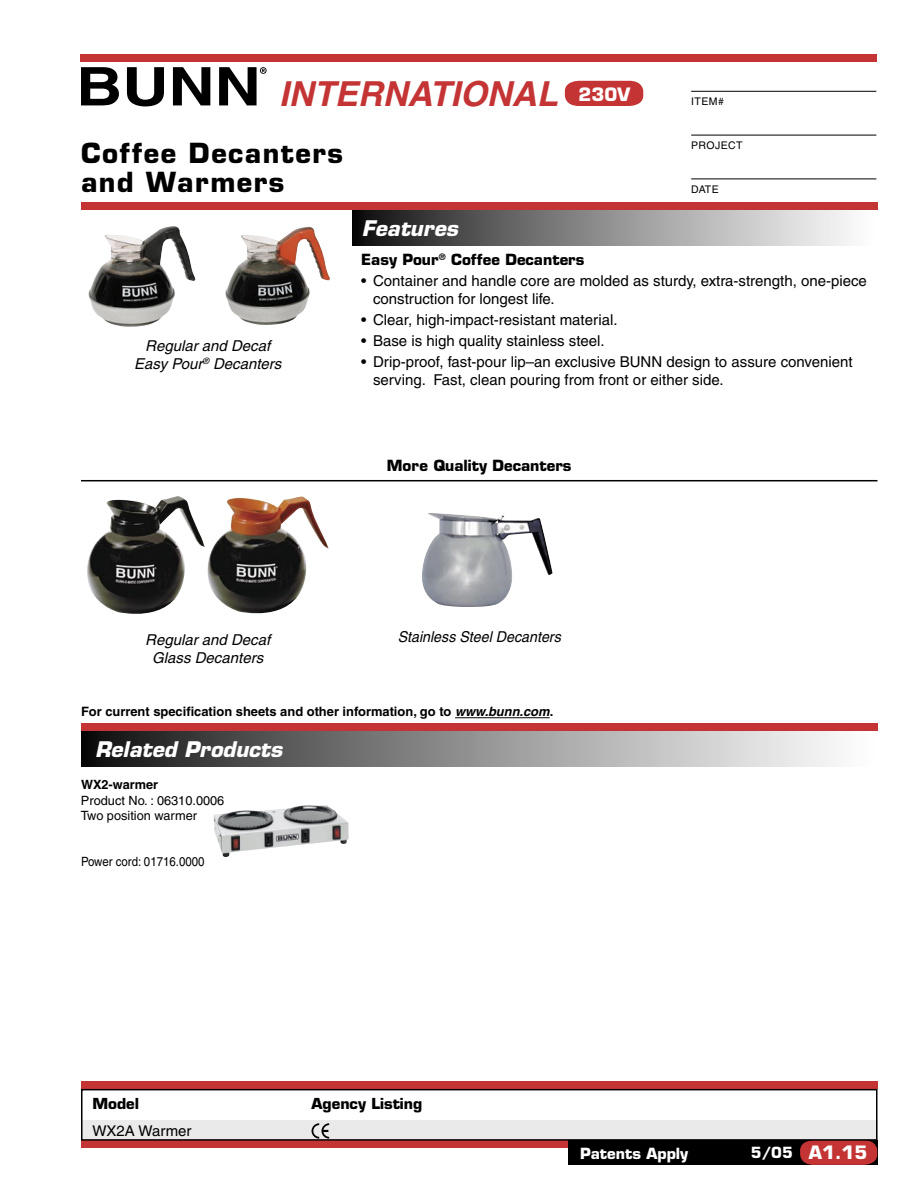
<style>
.page{position:relative;width:918px;height:1188px;background:#fff}
.page>*{position:absolute;margin:0;border:0;box-sizing:border-box;transform-origin:0 0}
.t1{font:italic 700 34.5px "Helvetica";color:#c43434}
.t2{font:700 27px/28.5px "Eurostile";letter-spacing:.055em;color:#000}
.t3{font:italic 700 21px "Eurostile";color:#fff}
.t4{font:700 18px "Eurostile";color:#fff}
.t5{font:15px/18px "Helvetica";color:#000}
.t6{font:italic 15px/18px "Helvetica";color:#000;text-align:center}
.t7{font:700 15px "Eurostile";color:#000}
.t8{font:italic 15px "Helvetica";color:#000;scale:.95 1}
.t9{font:700 15px "Eurostile";color:#fff}
.t10{font:700 14.85px "Eurostile";color:#000}
.t11{font:14.85px "Helvetica";color:#000}
.t12{font:700 12.9px "Helvetica";color:#000}
.t13{font:12.75px/15.3px "Helvetica";color:#000}
.t14{font:12.75px "Helvetica";color:#000;scale:.9 1}
.t15{font:700 12.75px "Helvetica";color:#000}
.t16{font:10.5px "Helvetica";letter-spacing:.04em;color:#000}
.s1{font-style:italic}
.s2{font-size:15px}
</style>
<div class="page">
<div style="left:81px;top:1140px;width:487px;height:8px;background:#c43434"></div>
<div style="left:568px;top:1140px;width:310px;height:25px;background:#000"></div>
<div style="left:353px;top:210px;width:525px;height:35px;background:linear-gradient(to right,#181818,#fff)"></div>
<div style="left:81px;top:731px;width:797px;height:36px;background:linear-gradient(to right,#171717,#fff)"></div>
<div style="left:81px;top:203px;width:797px;height:7px;background:#c43434"></div>
<svg style="left:81px;top:67px;width:38px;height:38px"></svg>
<svg style="left:127px;top:67px;width:37px;height:39px"></svg>
<svg style="left:173px;top:67px;width:37px;height:38px"></svg>
<svg style="left:219px;top:67px;width:48px;height:38px"></svg>
<div style="left:80px;top:54px;width:796px;height:8px;background:#c43434"></div>
<hr style="left:691px;top:91px;width:185px;height:1px;background:#000">
<hr style="left:691px;top:135px;width:185px;height:1px;background:#000">
<hr style="left:691px;top:179px;width:185px;height:1px;background:#000">
<div style="left:81px;top:724px;width:797px;height:7px;background:#c43434"></div>
<hr style="left:455px;top:717px;width:95px;height:1px;background:#000">
<svg style="left:800px;top:1141px;width:77px;height:24px;background:#b83030"></svg>
<svg style="left:565px;top:81px;width:78px;height:25px;background:#c73e3e"></svg>
<div style="left:81px;top:1081px;width:797px;height:8px;background:#c43434"></div>
<div style="left:81px;top:1121px;width:796px;height:19px;background:#eaeaea"></div>
<div style="left:81px;top:1089px;width:796px;height:52px;border:1px solid #000"></div>
<img style="left:214px;top:805px;width:135px;height:52px">
<img style="left:88px;top:226px;width:108px;height:101px">
<img style="left:225px;top:227px;width:105px;height:98px">
<img style="left:87px;top:496px;width:242px;height:118px">
<img style="left:422px;top:513px;width:131px;height:94px">
<hr style="left:81px;top:480px;width:797px;height:1px;background:#000">
<svg style="left:312px;top:1123px;width:17px;height:16px"></svg>
<h1 class="t1" style="left:279px;top:73px;width:280px">INTERNATIONAL</h1>
<h2 class="t2" style="left:81px;top:139px;width:263px">Coffee Decanters and Warmers</h2>
<h3 class="t3" style="left:362px;top:215px;width:98px">Features</h3>
<p class="t4" style="left:579px;top:83px;width:53px">230V</p>
<p class="t16" style="left:691px;top:95px;width:34px">ITEM#</p>
<p class="t16" style="left:691px;top:139px;width:53px">PROJECT</p>
<p class="t16" style="left:691px;top:183px;width:29px">DATE</p>
<p class="t6" style="left:134px;top:337px;width:149px">Regular and Decaf<br>Easy Pour<sup>®</sup> Decanters</p>
<p class="t6" style="left:145px;top:630px;width:127px">Regular and Decaf<br>Glass Decanters</p>
<p class="t7" style="left:361px;top:250px;width:225px">Easy Pour<sup>®</sup> Coffee Decanters</p>
<p class="t5" style="left:373px;top:271px;width:495px;text-indent:-12px">• Container and handle core are molded as sturdy, extra-strength, one-piece construction for longest life.</p>
<p class="t5" style="left:361px;top:311px;width:258px">• Clear, high-impact-resistant material.</p>
<p class="t5" style="left:361px;top:332px;width:245px">• Base is high quality stainless steel.</p>
<p class="t5" style="left:373px;top:353px;width:481px;text-indent:-12px">• Drip-proof, fast-pour lip–an exclusive BUNN design to assure convenient serving. Fast, clean pouring from front or either side.</p>
<p class="t7" style="left:387px;top:456px;width:186px">More Quality Decanters</p>
<p class="t8" style="left:398px;top:628px;width:173px">Stainless Steel Decanters</p>
<p class="t12" style="left:81px;top:704px;width:474px">For current specification sheets and other information, go to <span class="s1">www.bunn.com</span>.</p>
<h3 class="t3" style="left:95px;top:736px;width:189px">Related Products</h3>
<p class="t15" style="left:81px;top:777px;width:79px">WX2-warmer</p>
<p class="t13" style="left:81px;top:792px;width:145px">Product No. : 06310.0006<br>Two position warmer</p>
<p class="t14" style="left:81px;top:854px;width:139px">Power cord: 01716.0000</p>
<p class="t10" style="left:92px;top:1094px;width:48px">Model</p>
<p class="t10" style="left:312px;top:1094px;width:112px">Agency Listing</p>
<p class="t11" style="left:92px;top:1122px;width:101px">WX2A Warmer</p>
<p class="t9" style="left:580px;top:1144px;width:110px">Patents Apply</p>
<p class="t4" style="left:751px;top:1142px;width:118px"><span class="s2">5/05</span> A1.15</p>
</div>
